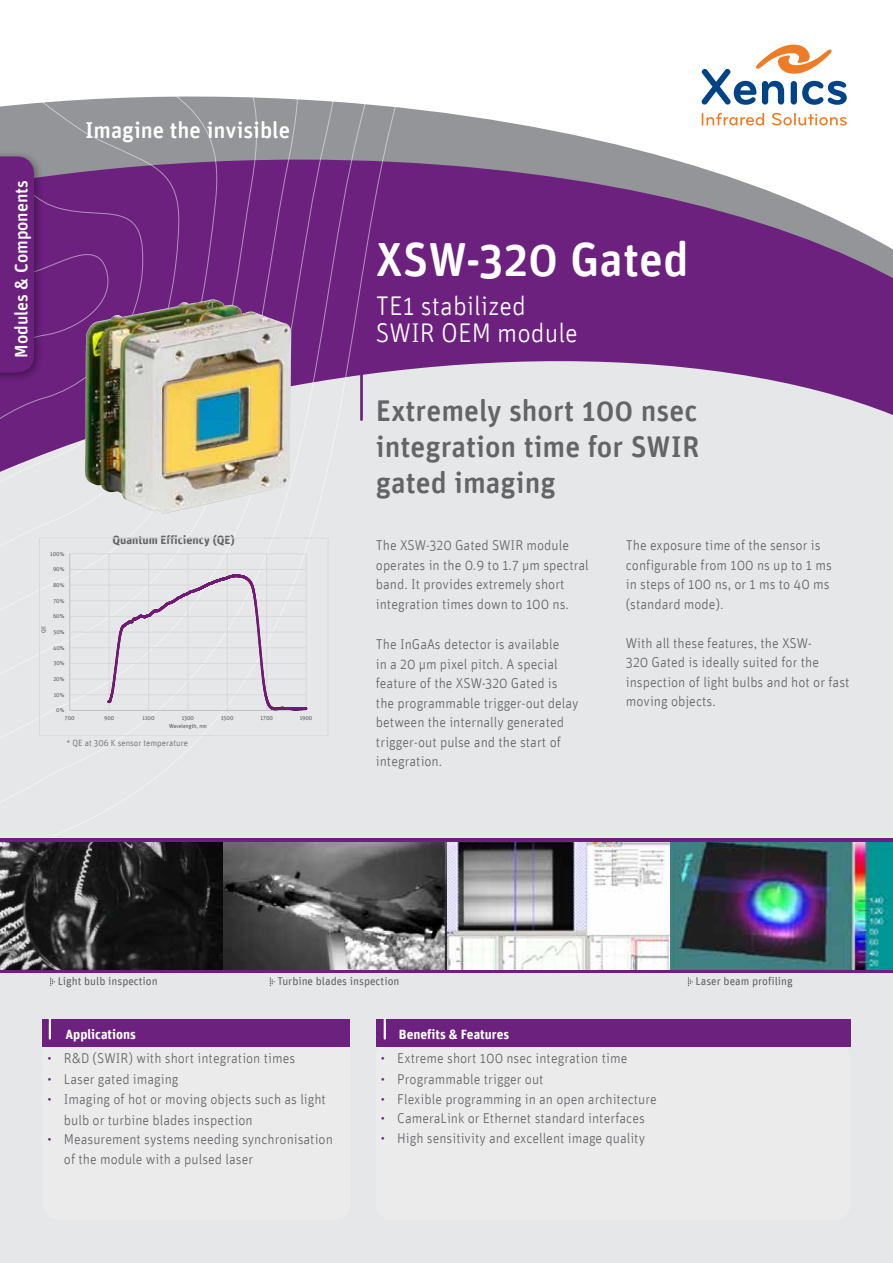
<style>
.page{position:relative;width:893px;height:1263px;background:#fff}
.page>*{position:absolute;margin:0;border:0;box-sizing:border-box;transform-origin:0 0}
.t1{font:500 48px "Unit Rounded";color:#fff}
.t2{font:500 30px/36px "Unit Rounded";color:#636466;text-align:justify}
.t3{font:300 27px/27px "Unit Rounded";color:#fff}
.t4{font:500 22.95px "Unit Rounded";color:#fff}
.t5{font:500 18px "Unit Rounded";color:#fff}
.t6{font:300 14.25px/19.5px "Unit Rounded";color:#636466}
.t7{font:700 13.5px "Unit Rounded";color:#fff}
.t8{font:700 12px "Unit Rounded";color:#636466}
.t9{font:11.25px "Unit Rounded";color:#636466}
.t10{font:300 9px "Unit Rounded";color:#636466}
.t11{font:5.85px "Unit Rounded";color:#595959;scale:.95 1}
.t12{font:5.55px "Unit Rounded";color:#595959;scale:1.05 1}
.s1{color:#6c217f}
</style>
<div class="page">
<div style="left:0;top:584px;width:893px;height:679px;background:#e6e7e8"></div>
<div style="left:43px;top:1019px;width:307px;height:201px;background:#ebebec;border-radius:17px"></div>
<div style="left:376px;top:1041px;width:474px;height:179px;background:#ebebec;border-radius:17px"></div>
<svg style="left:460px;top:100px;width:242px;height:60px"></svg>
<svg style="left:460px;top:160px;width:433px;height:424px;background:#b194ba"></svg>
<svg style="left:0;top:96px;width:460px;height:742px;background:#b8a2c0"></svg>
<div style="left:0;top:150px;width:45px;height:233px;background:#000;opacity:.4"></div>
<div style="left:0;top:156px;width:34px;height:217px;background:#6c217f"></div>
<hr style="left:360px;top:342px;width:3px;height:78px;background:#6c217f">
<svg style="left:50px;top:977px;width:5px;height:9px"></svg>
<svg style="left:270px;top:977px;width:5px;height:9px"></svg>
<svg style="left:702px;top:44px;width:145px;height:61px"></svg>
<svg style="left:702px;top:113px;width:62px;height:13px"></svg>
<svg style="left:772px;top:113px;width:75px;height:13px"></svg>
<div style="left:0;top:838px;width:893px;height:135px;background:linear-gradient(to right,#6c217f,#6c217f)"></div>
<div style="left:376px;top:1019px;width:474px;height:28px;background:#6c217f"></div>
<svg style="left:384px;top:1019px;width:2px;height:19px"></svg>
<div style="left:43px;top:1019px;width:307px;height:28px;background:#6c217f"></div>
<svg style="left:49px;top:1019px;width:2px;height:19px"></svg>
<img style="left:85px;top:299px;width:206px;height:215px">
<img style="left:0;top:842px;width:893px;height:127px">
<svg style="left:688px;top:977px;width:5px;height:9px"></svg>
<hr style="left:70px;top:694px;width:236px;height:1px;background:#d9d9d9">
<hr style="left:70px;top:679px;width:236px;height:1px;background:#d9d9d9">
<hr style="left:70px;top:663px;width:236px;height:1px;background:#d9d9d9">
<hr style="left:70px;top:647px;width:236px;height:1px;background:#d9d9d9">
<hr style="left:70px;top:632px;width:236px;height:1px;background:#d9d9d9">
<hr style="left:70px;top:616px;width:236px;height:1px;background:#d9d9d9">
<hr style="left:70px;top:600px;width:236px;height:1px;background:#d9d9d9">
<hr style="left:70px;top:585px;width:236px;height:1px;background:#d9d9d9">
<hr style="left:70px;top:569px;width:236px;height:1px;background:#d9d9d9">
<hr style="left:70px;top:553px;width:236px;height:1px;background:#d9d9d9">
<hr style="left:109px;top:554px;width:1px;height:156px;background:#d9d9d9">
<hr style="left:148px;top:554px;width:1px;height:156px;background:#d9d9d9">
<hr style="left:188px;top:554px;width:1px;height:156px;background:#d9d9d9">
<hr style="left:227px;top:554px;width:1px;height:156px;background:#d9d9d9">
<hr style="left:266px;top:554px;width:1px;height:156px;background:#d9d9d9">
<hr style="left:306px;top:554px;width:1px;height:156px;background:#d9d9d9">
<hr style="left:69px;top:554px;width:1px;height:156px;background:#bfbfbf">
<hr style="left:70px;top:710px;width:236px;height:1px;background:#bfbfbf">
<svg style="left:108px;top:575px;width:199px;height:135px;background:#dfdce1"></svg>
<div style="left:39px;top:538px;width:289px;height:198px;border:1px solid #d9d9d9"></div>
<p class="t5" style="left:10px;top:358px;width:179px;rotate:-90deg">Modules &amp; Components</p>
<h3 class="t4" style="left:85px;top:116px;width:207px">Imagine the invisible</h3>
<p class="t11" style="left:50px;top:550px;width:16px">100%</p>
<p class="t11" style="left:53px;top:566px;width:13px">90%</p>
<p class="t11" style="left:53px;top:581px;width:13px">80%</p>
<p class="t11" style="left:53px;top:597px;width:13px">70%</p>
<p class="t11" style="left:53px;top:613px;width:13px">60%</p>
<p class="t12" style="left:40px;top:633px;width:8px;rotate:-90deg">QE</p>
<p class="t11" style="left:53px;top:628px;width:13px">50%</p>
<p class="t11" style="left:53px;top:644px;width:13px">40%</p>
<p class="t11" style="left:53px;top:660px;width:13px">30%</p>
<p class="t11" style="left:53px;top:675px;width:13px">20%</p>
<p class="t11" style="left:54px;top:691px;width:13px">10%</p>
<p class="t11" style="left:56px;top:707px;width:10px">0%</p>
<p class="t8" style="left:112px;top:532px;width:124px">Quantum Efficiency (QE)</p>
<p class="t11" style="left:65px;top:715px;width:12px">700</p>
<p class="t11" style="left:104px;top:715px;width:12px">900</p>
<p class="t11" style="left:143px;top:715px;width:14px">1100</p>
<p class="t11" style="left:182px;top:715px;width:14px">1300</p>
<p class="t11" style="left:221px;top:715px;width:14px">1500</p>
<p class="t11" style="left:261px;top:715px;width:14px">1700</p>
<p class="t11" style="left:300px;top:715px;width:15px">1900</p>
<p class="t11" style="left:169px;top:723px;width:41px">Wavelength, nm</p>
<p class="t10" style="left:67px;top:737px;width:123px">* QE at 306 K sensor temperature</p>
<h1 class="t1" style="left:376px;top:231px;width:314px">XSW-320 Gated</h1>
<h3 class="t3" style="left:376px;top:292px;width:203px">TE1 stabilized<br>SWIR OEM module</h3>
<h2 class="t2" style="left:376px;top:392px;width:325px">Extremely short 100 nsec integration time for SWIR gated imaging</h2>
<p class="t6" style="left:376px;top:535px;width:214px">The XSW-320 Gated SWIR module operates in the 0.9 to 1.7 µm spectral band. It provides extremely short integration times down to 100 ns.</p>
<p class="t6" style="left:376px;top:634px;width:204px">The InGaAs detector is available<br>in a 20 µm pixel pitch. A special feature of the XSW-320 Gated is the programmable trigger-out delay between the internally generated trigger-out pulse and the start of integration.</p>
<p class="t6" style="left:626px;top:535px;width:207px">The exposure time of the sensor is configurable from 100 ns up to 1 ms in steps of 100 ns, or 1 ms to 40 ms (standard mode).</p>
<p class="t6" style="left:626px;top:633px;width:225px">With all these features, the XSW-<br>320 Gated is ideally suited for the inspection of light bulbs and hot or fast moving objects.</p>
<p class="t9" style="left:58px;top:974px;width:102px">Light bulb inspection</p>
<p class="t9" style="left:277px;top:974px;width:124px">Turbine blades inspection</p>
<p class="t7" style="left:66px;top:1025px;width:72px">Applications</p>
<p class="t6" style="left:47px;top:1048px;width:249px"><span class="s1">•</span> R&amp;D (SWIR) with short integration times</p>
<p class="t6" style="left:47px;top:1069px;width:133px"><span class="s1">•</span> Laser gated imaging</p>
<p class="t6" style="left:64px;top:1088px;width:264px;line-height:21px;text-indent:-17px"><span class="s1">•</span> Imaging of hot or moving objects such as light bulb or turbine blades inspection</p>
<p class="t6" style="left:64px;top:1129px;width:270px;text-indent:-17px"><span class="s1">•</span> Measurement systems needing synchronisation of the module with a pulsed laser</p>
<p class="t7" style="left:399px;top:1025px;width:112px">Benefits &amp; Features</p>
<p class="t6" style="left:381px;top:1048px;width:248px"><span class="s1">•</span> Extreme short 100 nsec integration time</p>
<p class="t6" style="left:381px;top:1069px;width:164px"><span class="s1">•</span> Programmable trigger out</p>
<p class="t6" style="left:381px;top:1089px;width:278px"><span class="s1">•</span> Flexible programming in an open architecture</p>
<p class="t6" style="left:381px;top:1108px;width:266px"><span class="s1">•</span> CameraLink or Ethernet standard interfaces</p>
<p class="t6" style="left:381px;top:1128px;width:266px"><span class="s1">•</span> High sensitivity and excellent image quality</p>
<p class="t9" style="left:695px;top:974px;width:99px">Laser beam profiling</p>
</div>
